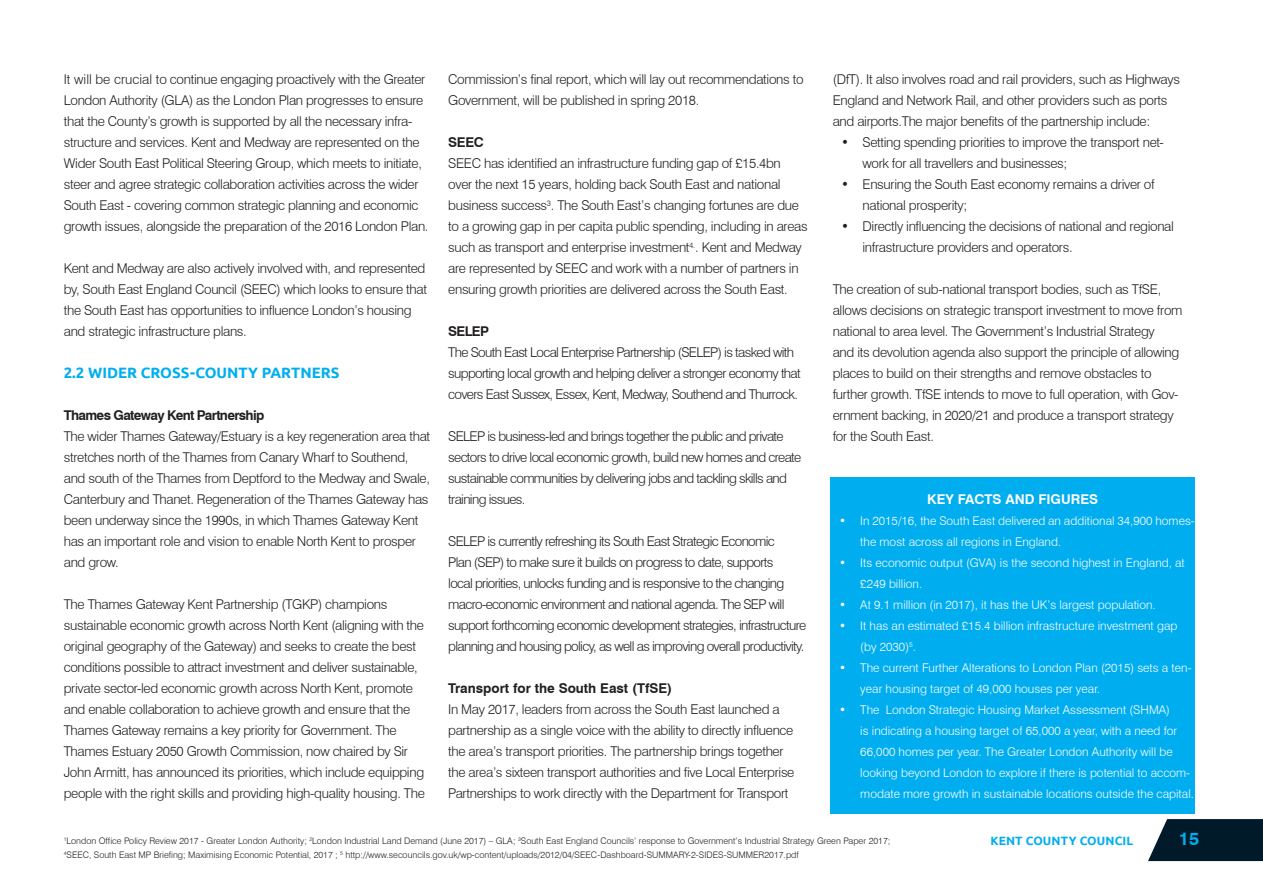
<style>
.page{position:relative;width:1263px;height:893px;background:#fff}
.page>*{position:absolute;margin:0;border:0;box-sizing:border-box;transform-origin:0 0}
.t1{font:700 18px "Swiss 721 BT";color:#00aeef}
.t2{font:700 15px "Ubuntu";color:#00aeef}
.Body_Copy_-_Main_Par{font:300 13.5px/21px "Swiss 721 BT";letter-spacing:-.025em;color:#231f20}
.Body_Copy_-_Main_Par-2{font:300 13.5px/21px "Swiss 721 BT";letter-spacing:-.05em;color:#231f20}
.Body_Copy_-_Main_Par-3{font:700 13.5px "Swiss 721 BT";letter-spacing:-.05em;color:#231f20}
.Body_Copy_-_Main_Par-4{font:700 13.5px "Swiss 721 BT";color:#231f20}
.Body_Copy_-_Main_Par-5{font:700 13.5px "Swiss 721 BT";color:#fff}
.t3{font:300 12px/21px "Swiss 721 BT";color:#fff}
.t4{font:700 12px "Ubuntu";letter-spacing:.01em;color:#00aeef}
.Body_Copy_-_Main_Par-6{font:300 9px/13.5px "Swiss 721 BT";color:#231f20}
</style>
<div class="page">
<svg style="left:1148px;top:819px;width:115px;height:42px;background:#152d3b"></svg>
<div style="left:830px;top:477px;width:365px;height:337px;background:#00aeef"></div>
<p class="Body_Copy_-_Main_Par" style="left:64px;top:69px;width:366px">It will be crucial to continue engaging proactively with the Greater London Authority (GLA) as the London Plan progresses to ensure that the County’s growth is supported by all the necessary infra&shy;structure and services. Kent and Medway are represented on the Wider South East Political Steering Group, which meets to initiate, steer and agree strategic collaboration activities across the wider South East - covering common strategic planning and economic growth issues, alongside the preparation of the 2016 London Plan.</p>
<p class="Body_Copy_-_Main_Par" style="left:64px;top:258px;width:365px">Kent and Medway are also actively involved with, and represented by, South East England Council (SEEC) which looks to ensure that the South East has opportunities to influence London’s housing and strategic infrastructure plans.</p>
<h3 class="t2" style="left:64px;top:364px;width:277px">2.2 WIDER CROSS-COUNTY PARTNERS</h3>
<p class="Body_Copy_-_Main_Par-3" style="left:64px;top:407px;width:202px">Thames Gateway Kent Partnership</p>
<p class="Body_Copy_-_Main_Par" style="left:64px;top:426px;width:368px">The wider Thames Gateway/Estuary is a key regeneration area that stretches north of the Thames from Canary Wharf to Southend, and south of the Thames from Deptford to the Medway and Swale, Canterbury and Thanet. Regeneration of the Thames Gateway has been underway since the 1990s, in which Thames Gateway Kent has an important role and vision to enable North Kent to prosper and grow.</p>
<p class="Body_Copy_-_Main_Par" style="left:64px;top:594px;width:363px">The Thames Gateway Kent Partnership (TGKP) champions sustainable economic growth across North Kent (aligning with the original geography of the Gateway) and seeks to create the best conditions possible to attract investment and deliver sustainable, private sector-led economic growth across North Kent, promote and enable collaboration to achieve growth and ensure that the Thames Gateway remains a key priority for Government. The Thames Estuary 2050 Growth Commission, now chaired by Sir John Armitt, has announced its priorities, which include equipping people with the right skills and providing high-quality housing. The</p>
<p class="Body_Copy_-_Main_Par" style="left:448px;top:69px;width:357px">Commission’s final report, which will lay out recommendations to<br>Government, will be published in spring 2018.</p>
<p class="Body_Copy_-_Main_Par-3" style="left:448px;top:134px;width:37px">SEEC</p>
<p class="Body_Copy_-_Main_Par" style="left:448px;top:153px;width:361px">SEEC has identified an infrastructure funding gap of £15.4bn over the next 15 years, holding back South East and national business success<sup>3</sup>. The South East’s changing fortunes are due to a growing gap in per capita public spending, including in areas such as transport and enterprise investment<sup>4.</sup>. Kent and Medway are represented by SEEC and work with a number of partners in ensuring growth priorities are delivered across the South East.</p>
<p class="Body_Copy_-_Main_Par-3" style="left:448px;top:323px;width:42px">SELEP</p>
<p class="Body_Copy_-_Main_Par-2" style="left:448px;top:342px;width:354px">The South East Local Enterprise Partnership (SELEP) is tasked with supporting local growth and helping deliver a stronger economy that covers East Sussex, Essex, Kent, Medway, Southend and Thurrock.</p>
<p class="Body_Copy_-_Main_Par-2" style="left:448px;top:426px;width:355px">SELEP is business-led and brings together the public and private sectors to drive local economic growth, build new homes and create sustainable communities by delivering jobs and tackling skills and training issues.</p>
<p class="Body_Copy_-_Main_Par-2" style="left:448px;top:531px;width:360px">SELEP is currently refreshing its South East Strategic Economic<br>Plan (SEP) to make sure it builds on progress to date, supports<br>local priorities, unlocks funding and is responsive to the changing macro-economic environment and national agenda. The SEP will support forthcoming economic development strategies, infrastructure planning and housing policy, as well as improving overall productivity.</p>
<p class="Body_Copy_-_Main_Par-4" style="left:448px;top:680px;width:226px">Transport for the South East (TfSE)</p>
<p class="Body_Copy_-_Main_Par" style="left:448px;top:699px;width:348px">In May 2017, leaders from across the South East launched a partnership as a single voice with the ability to directly influence the area’s transport priorities. The partnership brings together the area’s sixteen transport authorities and five Local Enterprise Partnerships to work directly with the Department for Transport</p>
<p class="Body_Copy_-_Main_Par" style="left:833px;top:69px;width:349px">(DfT). It also involves road and rail providers, such as Highways<br>England and Network Rail, and other providers such as ports and airports.The major benefits of the partnership include:</p>
<p class="Body_Copy_-_Main_Par" style="left:862px;top:132px;width:303px;text-indent:-21px">• Setting spending priorities to improve the transport net&shy;work for all travellers and businesses;</p>
<p class="Body_Copy_-_Main_Par" style="left:862px;top:174px;width:294px;text-indent:-21px">• Ensuring the South East economy remains a driver of national prosperity;</p>
<p class="Body_Copy_-_Main_Par" style="left:862px;top:216px;width:313px;text-indent:-21px">• Directly influencing the decisions of national and regional infrastructure providers and operators.</p>
<p class="Body_Copy_-_Main_Par" style="left:833px;top:279px;width:351px">The creation of sub-national transport bodies, such as TfSE, allows decisions on strategic transport investment to move from national to area level. The Government’s Industrial Strategy<br>and its devolution agenda also support the principle of allowing places to build on their strengths and remove obstacles to further growth. TfSE intends to move to full operation, with Gov&shy;ernment backing, in 2020/21 and produce a transport strategy for the South East.</p>
<p class="Body_Copy_-_Main_Par-5" style="left:927px;top:491px;width:172px">KEY FACTS AND FIGURES</p>
<p class="t3" style="left:860px;top:510px;width:336px;text-indent:-21px">• In 2015/16, the South East delivered an additional 34,900 homes&shy;the most across all regions in England.</p>
<p class="t3" style="left:860px;top:552px;width:326px;text-indent:-21px">• Its economic output (GVA) is the second highest in England, at £249 billion.</p>
<p class="t3" style="left:839px;top:594px;width:318px">• At 9.1 million (in 2017), it has the UK’s largest population.</p>
<p class="t3" style="left:860px;top:615px;width:319px;text-indent:-21px">• It has an estimated £15.4 billion infrastructure investment gap (by 2030)<sup>5</sup>.</p>
<p class="t3" style="left:860px;top:657px;width:333px;text-indent:-21px">• The current Further Alterations to London Plan (2015) sets a ten&shy;year housing target of 49,000 houses per year.</p>
<p class="t3" style="left:860px;top:699px;width:335px;text-indent:-21px">• The London Strategic Housing Market Assessment (SHMA)<br>is indicating a housing target of 65,000 a year, with a need for 66,000 homes per year. The Greater London Authority will be looking beyond London to explore if there is potential to accom&shy;modate more growth in sustainable locations outside the capital.</p>
<p class="Body_Copy_-_Main_Par-6" style="left:64px;top:834px;width:828px"><sup>1</sup>London Office Policy Review 2017 - Greater London Authority; <sup>2</sup>London Industrial Land Demand (June 2017) – GLA; <sup>3</sup>South East England Councils’ response to Government’s Industrial Strategy Green Paper 2017;<br><sup>4</sup>SEEC, South East MP Briefing; Maximising Economic Potential, 2017 ; <sup>5</sup> http://www.secouncils.gov.uk/wp-content/uploads/2012/04/SEEC-Dashboard-SUMMARY-2-SIDES-SUMMER2017.pdf</p>
<p class="t4" style="left:990px;top:833px;width:144px">KENT COUNTY COUNCIL</p>
<h1 class="t1" style="left:1179px;top:828px;width:22px">15</h1>
</div>
